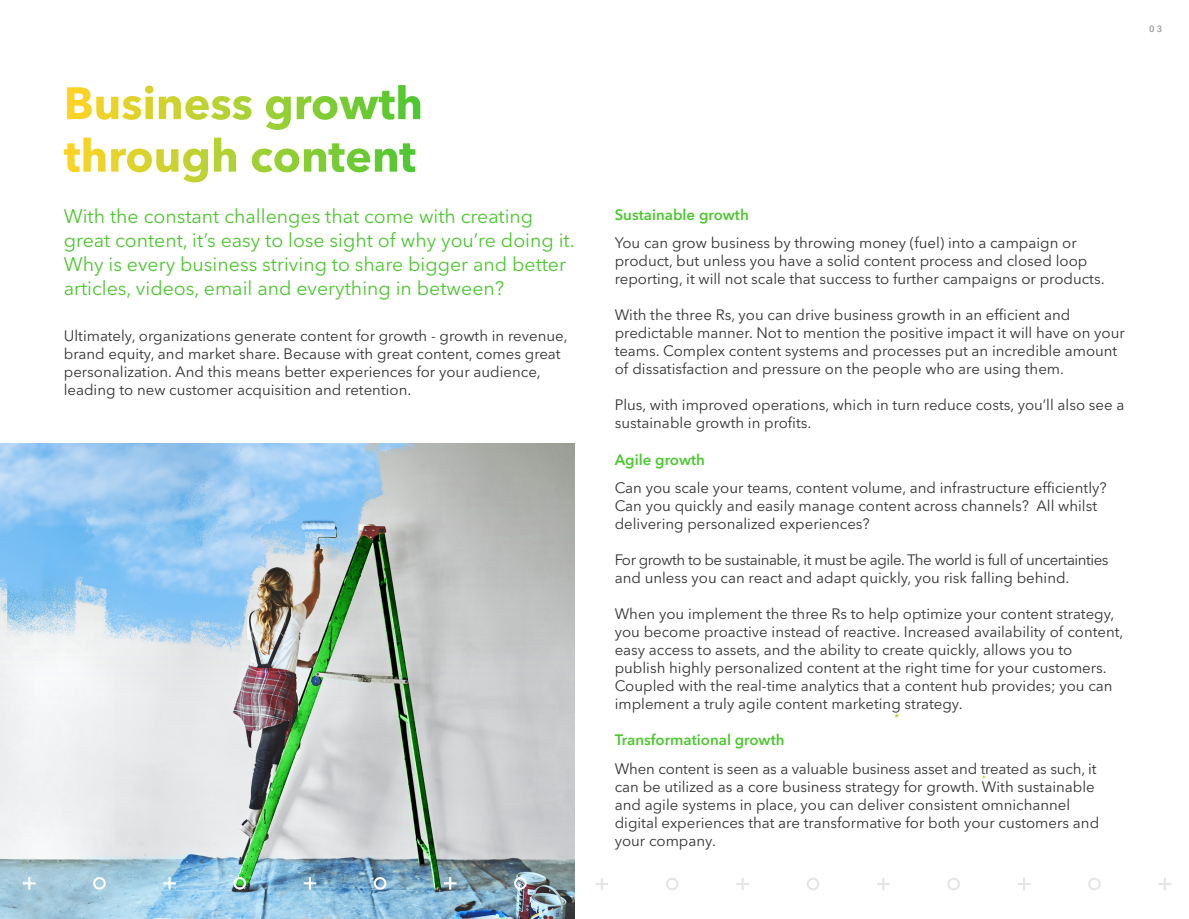
<style>
.page{position:relative;width:1189px;height:919px;background:#fff}
.page>*{position:absolute;margin:0;border:0;box-sizing:border-box;transform-origin:0 0}
.t1{font:19.5px/24px "Avenir Next LT Pro";color:#4ec731}
.t2{font:15px/18px "Avenir Next LT Pro";color:#333}
.t3{font:15px "Avenir Next LT Pro";letter-spacing:-.03em;color:#333}
.t4{font:600 15px "Avenir Next LT Pro";color:#4ec731}
.t5{font:600 10.5px "Avenir Next LT Pro";color:#bad32f}
.t6{font:600 9px "Avenir Next LT Pro";color:#999}
.t7{font:600 7.8px "Avenir Next LT Pro";color:#bad32f}
</style>
<div class="page">
<img style="left:0;top:443px;width:574px;height:475px">
<svg style="left:93px;top:876px;width:13px;height:13px"></svg>
<svg style="left:233px;top:876px;width:13px;height:13px"></svg>
<svg style="left:374px;top:876px;width:12px;height:13px"></svg>
<svg style="left:23px;top:876px;width:13px;height:13px"></svg>
<svg style="left:163px;top:876px;width:13px;height:13px"></svg>
<svg style="left:303px;top:876px;width:13px;height:13px"></svg>
<svg style="left:514px;top:876px;width:12px;height:13px"></svg>
<svg style="left:444px;top:876px;width:12px;height:13px"></svg>
<svg style="left:666px;top:878px;width:12px;height:12px"></svg>
<svg style="left:807px;top:878px;width:12px;height:12px"></svg>
<svg style="left:595px;top:878px;width:13px;height:12px"></svg>
<svg style="left:736px;top:878px;width:13px;height:12px"></svg>
<svg style="left:947px;top:878px;width:13px;height:12px"></svg>
<svg style="left:1088px;top:878px;width:12px;height:12px"></svg>
<svg style="left:877px;top:878px;width:12px;height:12px"></svg>
<svg style="left:1018px;top:878px;width:12px;height:12px"></svg>
<svg style="left:1158px;top:878px;width:13px;height:12px"></svg>
<svg style="left:64px;top:138px;width:351px;height:34px"></svg>
<svg style="left:67px;top:85px;width:353px;height:35px"></svg>
<p class="t6" style="left:1148px;top:24px;width:15px">03</p>
<p class="t1" style="left:64px;top:204px;width:512px">With the constant challenges that come with creating great content, it’s easy to lose sight of why you’re doing it.<br>Why is every business striving to share bigger and better articles, videos, email and everything in between?</p>
<p class="t2" style="left:64px;top:327px;width:505px">Ultimately, organizations generate content for growth - growth in revenue, brand equity, and market share. Because with great content, comes great personalization. And this means better experiences for your audience, leading to new customer acquisition and retention.</p>
<p class="t4" style="left:614px;top:205px;width:135px">Sustainable growth</p>
<p class="t2" style="left:614px;top:234px;width:491px">You can grow business by throwing money (fuel) into a campaign or product, but unless you have a solid content process and closed loop reporting, it will not scale that success to further campaigns or products.</p>
<p class="t2" style="left:614px;top:306px;width:511px">With the three Rs, you can drive business growth in an efficient and predictable manner. Not to mention the positive impact it will have on your teams. Complex content systems and processes put an incredible amount of dissatisfaction and pressure on the people who are using them.</p>
<p class="t2" style="left:614px;top:396px;width:511px">Plus, with improved operations, which in turn reduce costs, you’ll also see a sustainable growth in profits.</p>
<p class="t4" style="left:614px;top:450px;width:92px">Agile growth</p>
<p class="t2" style="left:614px;top:479px;width:493px">Can you scale your teams, content volume, and infrastructure efficiently?<br>Can you quickly and easily manage content across channels? All whilst delivering personalized experiences?</p>
<p class="t3" style="left:614px;top:551px;width:495px">For growth to be sustainable, it must be agile. The world is full of uncertainties</p>
<p class="t2" style="left:614px;top:569px;width:456px">and unless you can react and adapt quickly, you risk falling behind.</p>
<p class="t2" style="left:614px;top:605px;width:510px">When you implement the three Rs to help optimize your content strategy, you become proactive instead of reactive. Increased availability of content, easy access to assets, and the ability to create quickly, allows you to publish highly personalized content at the right time for your customers.<br>Coupled with the real-time analytics that a content hub provides; you can implement a truly agile content marketing strategy.</p>
<p class="t4" style="left:614px;top:730px;width:171px">Transformational growth</p>
<p class="t2" style="left:614px;top:759px;width:483px">When content is seen as a valuable business asset and treated as such, it</p>
<p class="t2" style="left:614px;top:777px;width:481px">can be utilized as a core business strategy for growth. With sustainable</p>
<p class="t2" style="left:614px;top:795px;width:457px">and agile systems in place, you can deliver consistent omnichannel</p>
<p class="t2" style="left:614px;top:813px;width:486px">digital experiences that are transformative for both your customers and</p>
<p class="t2" style="left:614px;top:831px;width:103px">your company.</p>
<p class="t5" style="left:894px;top:710px;width:6px">*</p>
<p class="t7" style="left:982px;top:773px;width:5px">*</p>
</div>
